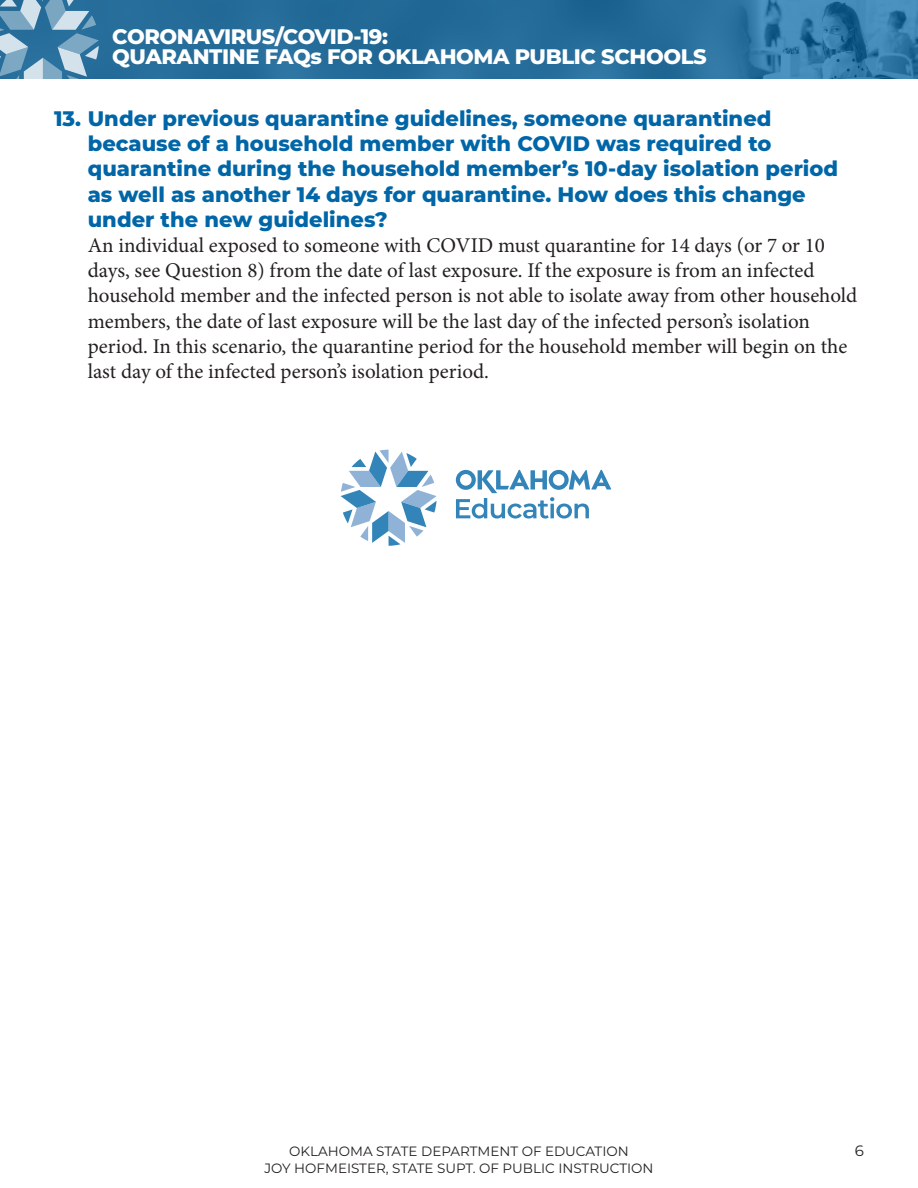
<style>
.page{position:relative;width:918px;height:1188px;background:#fff}
.page>*{position:absolute;margin:0;border:0;box-sizing:border-box;transform-origin:0 0}
.Body_Text{font:21px/25.2px "Minion Pro";color:#231f20}
.Question{font:800 21px/25.2px "Montserrat";color:#0066a7}
.t1{font:800 21px/19.5px "Montserrat";letter-spacing:-.02em;color:#fff}
.t2{font:15px "Montserrat";color:#231f20}
.t3{font:13.5px "Montserrat";color:#231f20}
</style>
<div class="page">
<svg style="left:99px;top:0;width:819px;height:79px;fill:#256c9a"></svg>
<svg style="left:0;top:0;width:99px;height:79px"></svg>
<svg style="left:341px;top:450px;width:96px;height:96px"></svg>
<svg style="left:456px;top:470px;width:155px;height:49px"></svg>
<p class="t1" style="left:112px;top:26px;width:596px">CORONAVIRUS/COVID-19:<br>QUARANTINE FAQs FOR OKLAHOMA PUBLIC SCHOOLS</p>
<h3 class="Question" style="left:88px;top:105px;width:752px;text-indent:-34px">13. Under previous quarantine guidelines, someone quarantined because of a household member with COVID was required to quarantine during the household member’s 10-day isolation period as well as another 14 days for quarantine. How does this change under the new guidelines?</h3>
<p class="Body_Text" style="left:88px;top:233px;width:771px">An individual exposed to someone with COVID must quarantine for 14 days (or 7 or 10 days, see Question 8) from the date of last exposure. If the exposure is from an infected household member and the infected person is not able to isolate away from other household members, the date of last exposure will be the last day of the infected person’s isolation period. In this scenario, the quarantine period for the household member will begin on the last day of the infected person’s isolation period.</p>
<p class="t3" style="left:289px;top:1142px;width:341px">OKLAHOMA STATE DEPARTMENT OF EDUCATION</p>
<p class="t2" style="left:855px;top:1140px;width:11px">6</p>
<p class="t3" style="left:265px;top:1159px;width:390px">JOY HOFMEISTER, STATE SUPT. OF PUBLIC INSTRUCTION</p>
</div>
